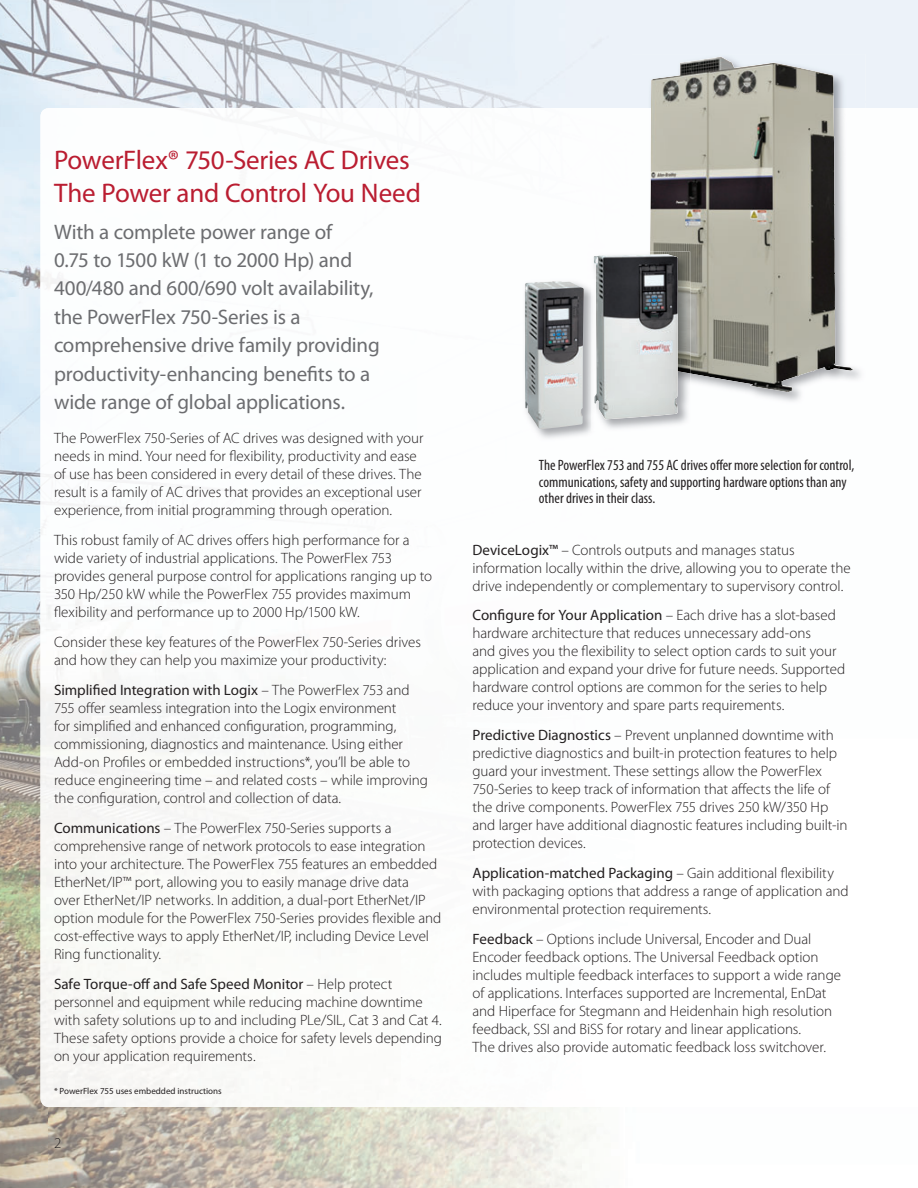
<style>
.page{position:relative;width:918px;height:1188px;background:#fff}
.page>*{position:absolute;margin:0;border:0;box-sizing:border-box;transform-origin:0 0}
.t1{font:27px/33px "Myriad Pro";letter-spacing:-.01em;color:#ba1d31}
.t2{font:21px/28.5px "Myriad Pro";letter-spacing:-.005em;color:#6c6d70}
.t3{font:300 15px/18px "Myriad Pro";color:#231f20}
.t4{font:condensed 15px/16.5px "Myriad Pro";color:#231f20}
.t5{font:9px "Myriad Pro";color:#231f20}
.s1{font-weight:400}
</style>
<div class="page">
<img style="left:0;top:0;width:407px;height:153px">
<div style="left:407px;top:0;width:255px;height:108px;background:#eaf2f9"></div>
<img style="left:0;top:153px;width:49px;height:1035px">
<img style="left:49px;top:1107px;width:547px;height:81px">
<img style="left:40px;top:108px;width:367px;height:999px">
<div style="left:632px;top:54px;width:233px;height:54px;background:#ecf2f9"></div>
<img style="left:650px;top:56px;width:204px;height:336px">
<img style="left:601px;top:404px;width:87px;height:25px">
<img style="left:649px;top:253px;width:41px;height:151px">
<img style="left:650px;top:252px;width:40px;height:122px">
<img style="left:593px;top:254px;width:85px;height:165px">
<img style="left:524px;top:279px;width:72px;height:160px">
<svg style="left:594px;top:394px;width:2px;height:9px"></svg>
<img style="left:525px;top:281px;width:59px;height:148px">
<h1 class="t1" style="left:54px;top:146px;width:368px">PowerFlex® 750-Series AC Drives<br>The Power and Control You Need</h1>
<p class="t2" style="left:54px;top:219px;width:327px">With a complete power range of<br>0.75 to 1500 kW (1 to 2000 Hp) and 400/480 and 600/690 volt availability, the PowerFlex 750-Series is a comprehensive drive family providing productivity-enhancing benefits to a wide range of global applications.</p>
<p class="t3" style="left:54px;top:431px;width:371px">The PowerFlex 750-Series of AC drives was designed with your needs in mind. Your need for flexibility, productivity and ease of use has been considered in every detail of these drives. The result is a family of AC drives that provides an exceptional user experience, from initial programming through operation.</p>
<p class="t3" style="left:54px;top:533px;width:380px">This robust family of AC drives offers high performance for a wide variety of industrial applications. The PowerFlex 753 provides general purpose control for applications ranging up to 350 Hp/250 kW while the PowerFlex 755 provides maximum flexibility and performance up to 2000 Hp/1500 kW.</p>
<p class="t3" style="left:54px;top:635px;width:368px">Consider these key features of the PowerFlex 750-Series drives and how they can help you maximize your productivity:</p>
<p class="t3" style="left:54px;top:682px;width:376px"><span class="s1">Simplified Integration with Logix</span> – The PowerFlex 753 and 755 offer seamless integration into the Logix environment<br>for simplified and enhanced configuration, programming, commissioning, diagnostics and maintenance. Using either Add-on Profiles or embedded instructions*, you’ll be able to reduce engineering time – and related costs – while improving the configuration, control and collection of data.</p>
<p class="t3" style="left:54px;top:820px;width:389px"><span class="s1">Communications</span> – The PowerFlex 750-Series supports a comprehensive range of network protocols to ease integration into your architecture. The PowerFlex 755 features an embedded EtherNet/IP™ port, allowing you to easily manage drive data<br>over EtherNet/IP networks. In addition, a dual-port EtherNet/IP option module for the PowerFlex 750-Series provides flexible and cost-effective ways to apply EtherNet/IP, including Device Level Ring functionality.</p>
<p class="t3" style="left:54px;top:976px;width:389px"><span class="s1">Safe Torque-off and Safe Speed Monitor</span> – Help protect personnel and equipment while reducing machine downtime with safety solutions up to and including PLe/SIL, Cat 3 and Cat 4.<br>These safety options provide a choice for safety levels depending on your application requirements.</p>
<p class="t5" style="left:54px;top:1087px;width:169px">* PowerFlex 755 uses embedded instructions</p>
<p class="t3" style="left:54px;top:1135px;width:9px">2</p>
<p class="t4" style="left:539px;top:459px;width:317px">The PowerFlex 753 and 755 AC drives offer more selection for control, communications, safety and supporting hardware options than any other drives in their class.</p>
<p class="t3" style="left:472px;top:542px;width:380px"><span class="s1">DeviceLogix™</span> – Controls outputs and manages status information locally within the drive, allowing you to operate the drive independently or complementary to supervisory control.</p>
<p class="t3" style="left:472px;top:608px;width:374px"><span class="s1">Configure for Your Application</span> – Each drive has a slot-based hardware architecture that reduces unnecessary add-ons<br>and gives you the flexibility to select option cards to suit your application and expand your drive for future needs. Supported hardware control options are common for the series to help reduce your inventory and spare parts requirements.</p>
<p class="t3" style="left:472px;top:728px;width:377px"><span class="s1">Predictive Diagnostics</span> – Prevent unplanned downtime with predictive diagnostics and built-in protection features to help guard your investment. These settings allow the PowerFlex 750-Series to keep track of information that affects the life of the drive components. PowerFlex 755 drives 250 kW/350 Hp and larger have additional diagnostic features including built-in protection devices.</p>
<p class="t3" style="left:473px;top:866px;width:378px"><span class="s1">Application-matched Packaging</span> – Gain additional flexibility with packaging options that address a range of application and environmental protection requirements.</p>
<p class="t3" style="left:473px;top:932px;width:370px"><span class="s1">Feedback</span> – Options include Universal, Encoder and Dual Encoder feedback options. The Universal Feedback option includes multiple feedback interfaces to support a wide range of applications. Interfaces supported are Incremental, EnDat and Hiperface for Stegmann and Heidenhain high resolution feedback, SSI and BiSS for rotary and linear applications.<br>The drives also provide automatic feedback loss switchover.</p>
</div>
